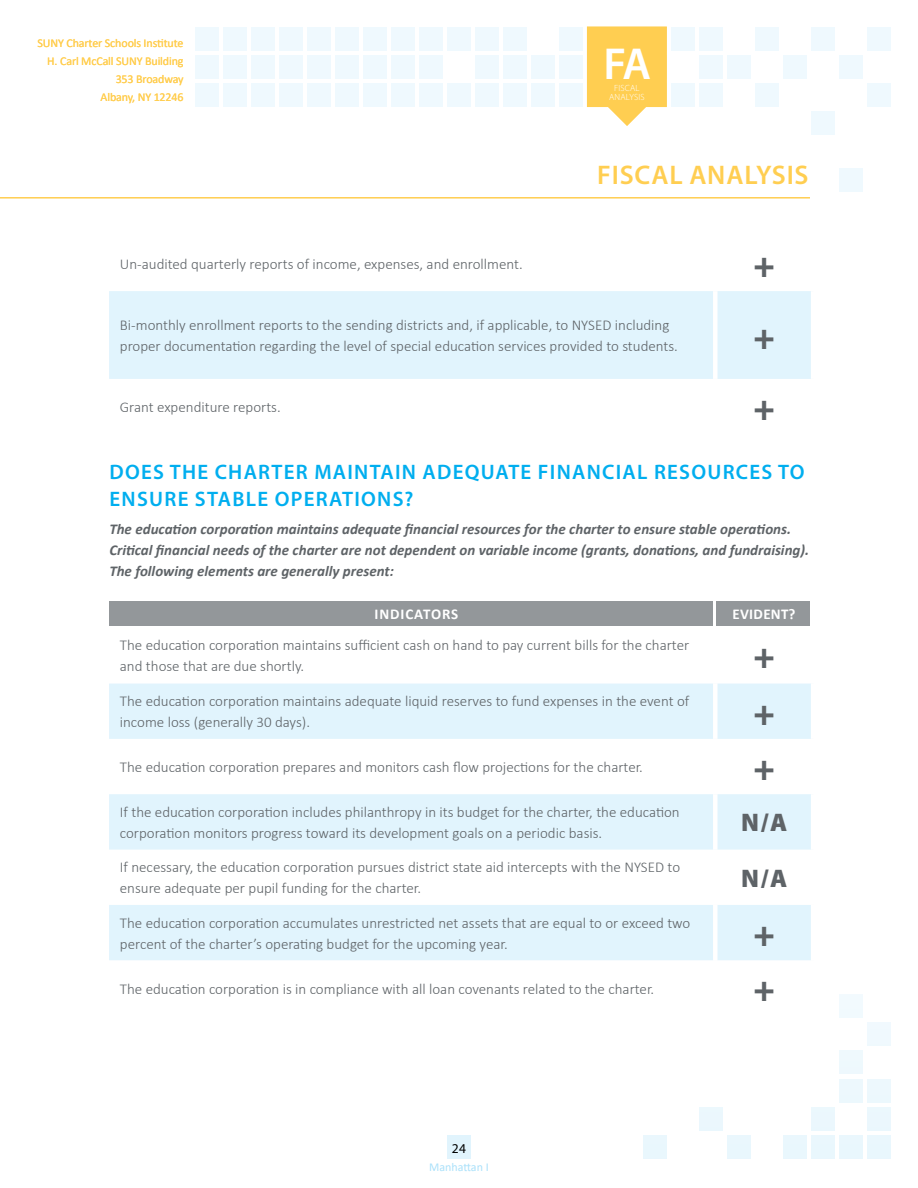
<style>
.page{position:relative;width:918px;height:1188px;background:#fff}
.page>*{position:absolute;margin:0;border:0;box-sizing:border-box;transform-origin:0 0}
.t1{font:600 45px "Myriad Pro";color:#fff}
.t2{font:900 36px "Myriad Pro";color:#5e6367}
.t3{font:600 27px "Myriad Pro";letter-spacing:.03em;color:#ffce51}
.t4{font:900 25.5px "Myriad Pro";color:#5e6367}
.t5{font:600 21px/27px "Myriad Pro";letter-spacing:.06em;color:#00aeef}
.t6{font:300 15px/21px "Calibri";color:#5e6367}
.t7{font:italic 700 15px/21px "Calibri";color:#5e6367}
.t8{font:700 15px "Calibri";letter-spacing:.06em;color:#fff}
.t9{font:700 15px "Calibri";letter-spacing:.03em;color:#fff}
.t10{font:13.5px "Myriad Pro";color:#000}
.t11{font:12px/18px "Calibri";letter-spacing:-.01em;color:#ffce51;text-align:right}
.t12{font:12px "Calibri";color:#abe1fa}
.t13{font:300 9px/9px "Myriad Pro";letter-spacing:.02em;color:#fff;text-align:center}
</style>
<div class="page">
<div style="left:447px;top:1136px;width:24px;height:23px;background:#e1f4fd"></div>
<div style="left:867px;top:27px;width:24px;height:23px;background:#eff9fe"></div>
<div style="left:867px;top:83px;width:24px;height:24px;background:#eff9fe"></div>
<div style="left:391px;top:27px;width:24px;height:23px;background:#eff9fe"></div>
<div style="left:391px;top:55px;width:24px;height:24px;background:#eff9fe"></div>
<div style="left:419px;top:27px;width:24px;height:23px;background:#eff9fe"></div>
<div style="left:419px;top:55px;width:24px;height:24px;background:#eff9fe"></div>
<div style="left:363px;top:27px;width:24px;height:23px;background:#eff9fe"></div>
<div style="left:363px;top:55px;width:24px;height:24px;background:#eff9fe"></div>
<div style="left:391px;top:83px;width:24px;height:24px;background:#eff9fe"></div>
<div style="left:419px;top:83px;width:24px;height:24px;background:#eff9fe"></div>
<div style="left:363px;top:83px;width:24px;height:24px;background:#eff9fe"></div>
<div style="left:559px;top:27px;width:24px;height:23px;background:#eff9fe"></div>
<div style="left:559px;top:55px;width:24px;height:24px;background:#eff9fe"></div>
<div style="left:531px;top:55px;width:24px;height:24px;background:#eff9fe"></div>
<div style="left:559px;top:83px;width:24px;height:24px;background:#eff9fe"></div>
<div style="left:531px;top:83px;width:24px;height:24px;background:#eff9fe"></div>
<div style="left:475px;top:27px;width:24px;height:23px;background:#eff9fe"></div>
<div style="left:475px;top:55px;width:24px;height:24px;background:#eff9fe"></div>
<div style="left:503px;top:27px;width:24px;height:23px;background:#eff9fe"></div>
<div style="left:503px;top:55px;width:24px;height:24px;background:#eff9fe"></div>
<div style="left:447px;top:27px;width:24px;height:23px;background:#eff9fe"></div>
<div style="left:475px;top:83px;width:24px;height:24px;background:#eff9fe"></div>
<div style="left:503px;top:83px;width:24px;height:24px;background:#eff9fe"></div>
<div style="left:447px;top:83px;width:24px;height:24px;background:#eff9fe"></div>
<div style="left:671px;top:27px;width:24px;height:23px;background:#eff9fe"></div>
<div style="left:671px;top:83px;width:24px;height:24px;background:#eff9fe"></div>
<div style="left:223px;top:27px;width:24px;height:23px;background:#eff9fe"></div>
<div style="left:223px;top:55px;width:24px;height:24px;background:#eff9fe"></div>
<div style="left:251px;top:27px;width:24px;height:23px;background:#eff9fe"></div>
<div style="left:251px;top:55px;width:24px;height:24px;background:#eff9fe"></div>
<div style="left:195px;top:27px;width:24px;height:23px;background:#eff9fe"></div>
<div style="left:195px;top:55px;width:24px;height:24px;background:#eff9fe"></div>
<div style="left:223px;top:83px;width:24px;height:24px;background:#eff9fe"></div>
<div style="left:251px;top:83px;width:24px;height:24px;background:#eff9fe"></div>
<div style="left:195px;top:83px;width:24px;height:24px;background:#eff9fe"></div>
<div style="left:307px;top:27px;width:24px;height:23px;background:#eff9fe"></div>
<div style="left:307px;top:55px;width:24px;height:24px;background:#eff9fe"></div>
<div style="left:335px;top:27px;width:24px;height:23px;background:#eff9fe"></div>
<div style="left:335px;top:55px;width:24px;height:24px;background:#eff9fe"></div>
<div style="left:279px;top:27px;width:24px;height:23px;background:#eff9fe"></div>
<div style="left:279px;top:55px;width:24px;height:24px;background:#eff9fe"></div>
<div style="left:307px;top:83px;width:24px;height:24px;background:#eff9fe"></div>
<div style="left:335px;top:83px;width:24px;height:24px;background:#eff9fe"></div>
<div style="left:279px;top:83px;width:24px;height:24px;background:#eff9fe"></div>
<div style="left:727px;top:55px;width:24px;height:24px;background:#eff9fe"></div>
<div style="left:755px;top:27px;width:24px;height:23px;background:#eff9fe"></div>
<div style="left:699px;top:27px;width:24px;height:23px;background:#eff9fe"></div>
<div style="left:699px;top:55px;width:24px;height:24px;background:#eff9fe"></div>
<div style="left:755px;top:83px;width:24px;height:24px;background:#eff9fe"></div>
<div style="left:699px;top:83px;width:24px;height:24px;background:#eff9fe"></div>
<div style="left:811px;top:27px;width:24px;height:23px;background:#eff9fe"></div>
<div style="left:839px;top:55px;width:24px;height:24px;background:#eff9fe"></div>
<div style="left:783px;top:55px;width:24px;height:24px;background:#eff9fe"></div>
<div style="left:811px;top:111px;width:24px;height:24px;background:#eff9fe"></div>
<div style="left:839px;top:994px;width:24px;height:24px;background:#f2fafe"></div>
<div style="left:867px;top:1022px;width:24px;height:24px;background:#f0f9fe"></div>
<div style="left:839px;top:1050px;width:24px;height:24px;background:#eef9fd"></div>
<div style="left:867px;top:1079px;width:24px;height:24px;background:#edf8fd"></div>
<div style="left:839px;top:1079px;width:24px;height:24px;background:#edf8fd"></div>
<div style="left:867px;top:1107px;width:24px;height:24px;background:#ebf7fd"></div>
<div style="left:811px;top:1107px;width:24px;height:24px;background:#ebf7fd"></div>
<div style="left:699px;top:1107px;width:24px;height:24px;background:#ebf7fd"></div>
<div style="left:867px;top:1135px;width:24px;height:24px;background:#e9f7fd"></div>
<div style="left:839px;top:1135px;width:24px;height:24px;background:#e9f7fd"></div>
<div style="left:811px;top:1135px;width:24px;height:24px;background:#e9f7fd"></div>
<div style="left:783px;top:1135px;width:24px;height:24px;background:#e9f7fd"></div>
<div style="left:727px;top:1135px;width:24px;height:24px;background:#e9f7fd"></div>
<div style="left:643px;top:1135px;width:24px;height:24px;background:#e9f7fd"></div>
<div style="left:839px;top:168px;width:24px;height:24px;background:#eff9fe"></div>
<svg style="left:608px;top:107px;width:38px;height:19px"></svg>
<div style="left:587px;top:26px;width:80px;height:81px;background:#ffce51;border:1px solid #ffce51"></div>
<hr style="left:0;top:197px;width:810px;height:2px;background:#ffce51">
<div style="left:109px;top:291px;width:702px;height:88px;background:#e1f4fd"></div>
<div style="left:713px;top:291px;width:5px;height:88px;background:#fff"></div>
<svg style="left:109px;top:625px;width:702px;height:59px"></svg>
<svg style="left:109px;top:684px;width:702px;height:276px;fill:#e1f4fd"></svg>
<div style="left:713px;top:625px;width:5px;height:59px;background:#fff"></div>
<div style="left:713px;top:684px;width:5px;height:55px;background:#fff"></div>
<div style="left:713px;top:739px;width:5px;height:55px;background:#fff"></div>
<div style="left:713px;top:794px;width:5px;height:56px;background:#fff"></div>
<div style="left:713px;top:850px;width:5px;height:55px;background:#fff"></div>
<div style="left:713px;top:905px;width:5px;height:55px;background:#fff"></div>
<div style="left:109px;top:601px;width:604px;height:24px;background:#93979a"></div>
<div style="left:717px;top:601px;width:93px;height:24px;background:#93979a"></div>
<p class="t11" style="left:38px;top:33px;width:148px">SUNY Charter Schools Institute<br>H. Carl McCall SUNY Building<br>353 Broadway<br>Albany, NY 12246</p>
<h1 class="t1" style="left:604px;top:35px;width:49px">FA</h1>
<p class="t13" style="left:609px;top:83px;width:37px">FISCAL<br>ANALYSIS</p>
<h3 class="t3" style="left:597px;top:158px;width:213px">FISCAL ANALYSIS</h3>
<p class="t6" style="left:120px;top:253px;width:404px">Un-audited quarterly reports of income, expenses, and enrollment.</p>
<h2 class="t2" style="left:753px;top:241px;width:23px">+</h2>
<p class="t6" style="left:120px;top:315px;width:560px">Bi-monthly enrollment reports to the sending districts and, if applicable, to NYSED including proper documentation regarding the level of special education services provided to students.</p>
<h2 class="t2" style="left:753px;top:312px;width:23px">+</h2>
<p class="t6" style="left:120px;top:397px;width:162px">Grant expenditure reports.</p>
<h2 class="t2" style="left:753px;top:384px;width:23px">+</h2>
<h3 class="t5" style="left:110px;top:458px;width:697px">DOES THE CHARTER MAINTAIN ADEQUATE FINANCIAL RESOURCES TO<br>ENSURE STABLE OPERATIONS?</h3>
<p class="t7" style="left:109px;top:518px;width:701px">The education corporation maintains adequate financial resources for the charter to ensure stable operations.<br>Critical financial needs of the charter are not dependent on variable income (grants, donations, and fundraising).<br>The following elements are generally present:</p>
<p class="t8" style="left:375px;top:603px;width:85px">INDICATORS</p>
<p class="t9" style="left:733px;top:603px;width:64px">EVIDENT?</p>
<p class="t6" style="left:120px;top:634px;width:571px">The education corporation maintains sufficient cash on hand to pay current bills for the charter and those that are due shortly.</p>
<h2 class="t2" style="left:753px;top:632px;width:23px">+</h2>
<p class="t6" style="left:120px;top:691px;width:571px">The education corporation maintains adequate liquid reserves to fund expenses in the event of income loss (generally 30 days).</p>
<h2 class="t2" style="left:753px;top:689px;width:23px">+</h2>
<p class="t6" style="left:120px;top:757px;width:525px">The education corporation prepares and monitors cash flow projections for the charter.</p>
<h2 class="t2" style="left:753px;top:744px;width:23px">+</h2>
<p class="t6" style="left:120px;top:801px;width:561px">If the education corporation includes philanthropy in its budget for the charter, the education corporation monitors progress toward its development goals on a periodic basis.</p>
<h3 class="t4" style="left:741px;top:806px;width:48px">N/A</h3>
<p class="t6" style="left:120px;top:857px;width:562px">If necessary, the education corporation pursues district state aid intercepts with the NYSED to ensure adequate per pupil funding for the charter.</p>
<h3 class="t4" style="left:741px;top:861px;width:48px">N/A</h3>
<p class="t6" style="left:120px;top:912px;width:572px">The education corporation accumulates unrestricted net assets that are equal to or exceed two percent of the charter’s operating budget for the upcoming year.</p>
<h2 class="t2" style="left:753px;top:910px;width:23px">+</h2>
<p class="t6" style="left:120px;top:978px;width:536px">The education corporation is in compliance with all loan covenants related to the charter.</p>
<h2 class="t2" style="left:753px;top:965px;width:23px">+</h2>
<p class="t10" style="left:452px;top:1140px;width:16px">24</p>
<p class="t12" style="left:429px;top:1159px;width:61px">Manhattan I</p>
</div>
